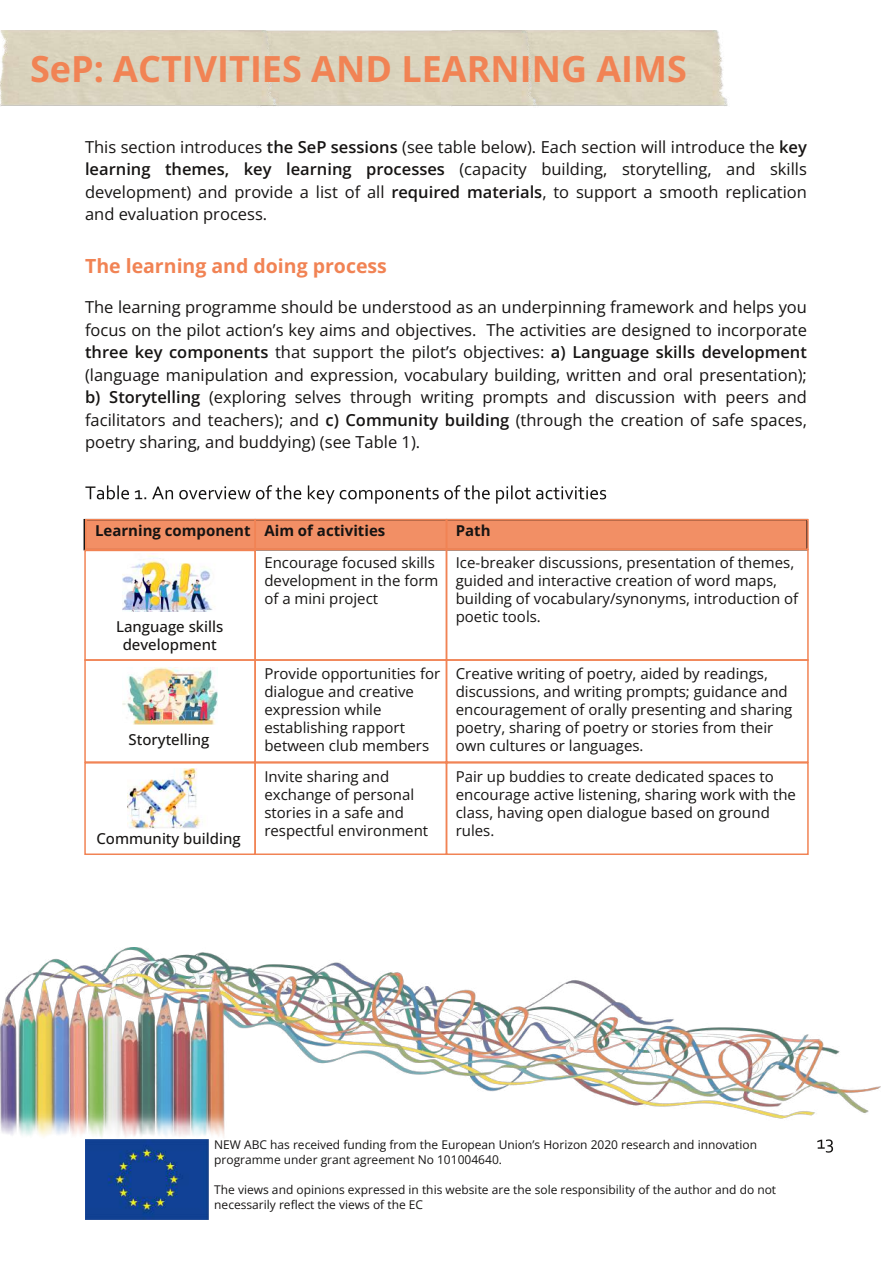
<style>
.page{position:relative;width:893px;height:1263px;background:#fff}
.page>*{position:absolute;margin:0;border:0;box-sizing:border-box;transform-origin:0 0}
.t1{font:700 36px "Open Sans";color:#f18354}
.t2{font:700 19.5px "Open Sans";color:#f18354}
.t3{font:16.5px/22.5px "Open Sans";color:#161413;text-align:justify}
.t4{font:15px/18px "Open Sans";color:#161413}
.t5{font:500 15px/18px "Open Sans";color:#161413;text-align:center}
.t6{font:700 15px "Open Sans";color:#161413}
.t7{font:12px/15px "Open Sans";color:#161413}
.s1{font-weight:600}
</style>
<div class="page">
<img style="left:85px;top:1140px;width:124px;height:80px">
<svg style="left:817px;top:1139px;width:16px;height:14px"></svg>
<img style="left:447px;top:30px;width:281px;height:76px">
<div style="left:278px;top:31px;width:260px;height:75px;background:#dad4be"></div>
<div style="left:0;top:30px;width:278px;height:76px;background:#dad4be"></div>
<div style="left:84px;top:520px;width:723px;height:30px;background:#f28f65"></div>
<div style="left:85px;top:519px;width:171px;height:31px;border:2px solid #f18354"></div>
<div style="left:254px;top:519px;width:193px;height:31px;border:2px solid #f18354"></div>
<div style="left:254px;top:549px;width:193px;height:112px;border:2px solid #f18354"></div>
<div style="left:446px;top:549px;width:363px;height:112px;border:2px solid #f18354"></div>
<img style="left:128px;top:769px;width:72px;height:60px">
<img style="left:122px;top:555px;width:93px;height:56px">
<img style="left:122px;top:668px;width:96px;height:56px">
<div style="left:84px;top:550px;width:172px;height:111px;border:2px solid #f18354"></div>
<div style="left:446px;top:519px;width:363px;height:31px;border:2px solid #f18354"></div>
<div style="left:254px;top:659px;width:193px;height:104px;border:2px solid #f18354"></div>
<div style="left:446px;top:659px;width:363px;height:104px;border:2px solid #f18354"></div>
<div style="left:84px;top:659px;width:172px;height:104px;border:2px solid #f18354"></div>
<div style="left:254px;top:762px;width:193px;height:93px;border:2px solid #f18354"></div>
<div style="left:446px;top:762px;width:363px;height:93px;border:2px solid #f18354"></div>
<div style="left:84px;top:762px;width:172px;height:93px;border:2px solid #f18354"></div>
<svg style="left:85px;top:485px;width:44px;height:14px"></svg>
<svg style="left:135px;top:490px;width:11px;height:9px"></svg>
<svg style="left:152px;top:486px;width:21px;height:13px"></svg>
<svg style="left:179px;top:485px;width:122px;height:14px"></svg>
<svg style="left:308px;top:485px;width:182px;height:19px"></svg>
<svg style="left:496px;top:485px;width:110px;height:19px"></svg>
<img style="left:0;top:947px;width:880px;height:190px">
<h1 class="t1" style="left:30px;top:43px;width:658px">SeP: ACTIVITIES AND LEARNING AIMS</h1>
<p class="t3" style="left:85px;top:135px;width:723px">This section introduces <span class="s1">the SeP sessions</span> (see table below). Each section will introduce the <span class="s1">key learning themes, key learning processes</span> (capacity building, storytelling, and skills development) and provide a list of all <span class="s1">required materials</span>, to support a smooth replication and evaluation process.</p>
<p class="t2" style="left:85px;top:252px;width:303px">The learning and doing process</p>
<p class="t3" style="left:85px;top:295px;width:723px">The learning programme should be understood as an underpinning framework and helps you focus on the pilot action’s key aims and objectives. The activities are designed to incorporate <span class="s1">three key components</span> that support the pilot’s objectives: <span class="s1">a) Language skills development </span>(language manipulation and expression, vocabulary building, written and oral presentation); <span class="s1">b) Storytelling</span> (exploring selves through writing prompts and discussion with peers and facilitators and teachers); and <span class="s1">c) Community building</span> (through the creation of safe spaces, poetry sharing, and buddying) (see Table 1).</p>
<p class="t6" style="left:95px;top:520px;width:292px">Learning component Aim of activities</p>
<p class="t4" style="left:264px;top:553px;width:176px">Encourage focused skills development in the form of a mini project</p>
<p class="t4" style="left:456px;top:553px;width:344px">Ice-breaker discussions, presentation of themes, guided and interactive creation of word maps, building of vocabulary/synonyms, introduction of poetic tools.</p>
<p class="t6" style="left:456px;top:520px;width:36px">Path</p>
<p class="t5" style="left:116px;top:617px;width:109px">Language skills development</p>
<p class="t5" style="left:129px;top:730px;width:82px">Storytelling</p>
<p class="t5" style="left:96px;top:829px;width:146px">Community building</p>
<p class="t4" style="left:264px;top:664px;width:177px">Provide opportunities for dialogue and creative expression while establishing rapport between club members</p>
<p class="t4" style="left:456px;top:664px;width:338px">Creative writing of poetry, aided by readings, discussions, and writing prompts; guidance and encouragement of orally presenting and sharing poetry, sharing of poetry or stories from their own cultures or languages.</p>
<p class="t4" style="left:264px;top:767px;width:165px">Invite sharing and exchange of personal stories in a safe and respectful environment</p>
<p class="t4" style="left:456px;top:767px;width:342px">Pair up buddies to create dedicated spaces to encourage active listening, sharing work with the class, having open dialogue based on ground rules.</p>
<p class="t7" style="left:214px;top:1137px;width:544px">NEW ABC has received funding from the European Union’s Horizon 2020 research and innovation programme under grant agreement No 101004640.</p>
<p class="t7" style="left:214px;top:1182px;width:563px">The views and opinions expressed in this website are the sole responsibility of the author and do not necessarily reflect the views of the EC</p>
</div>
